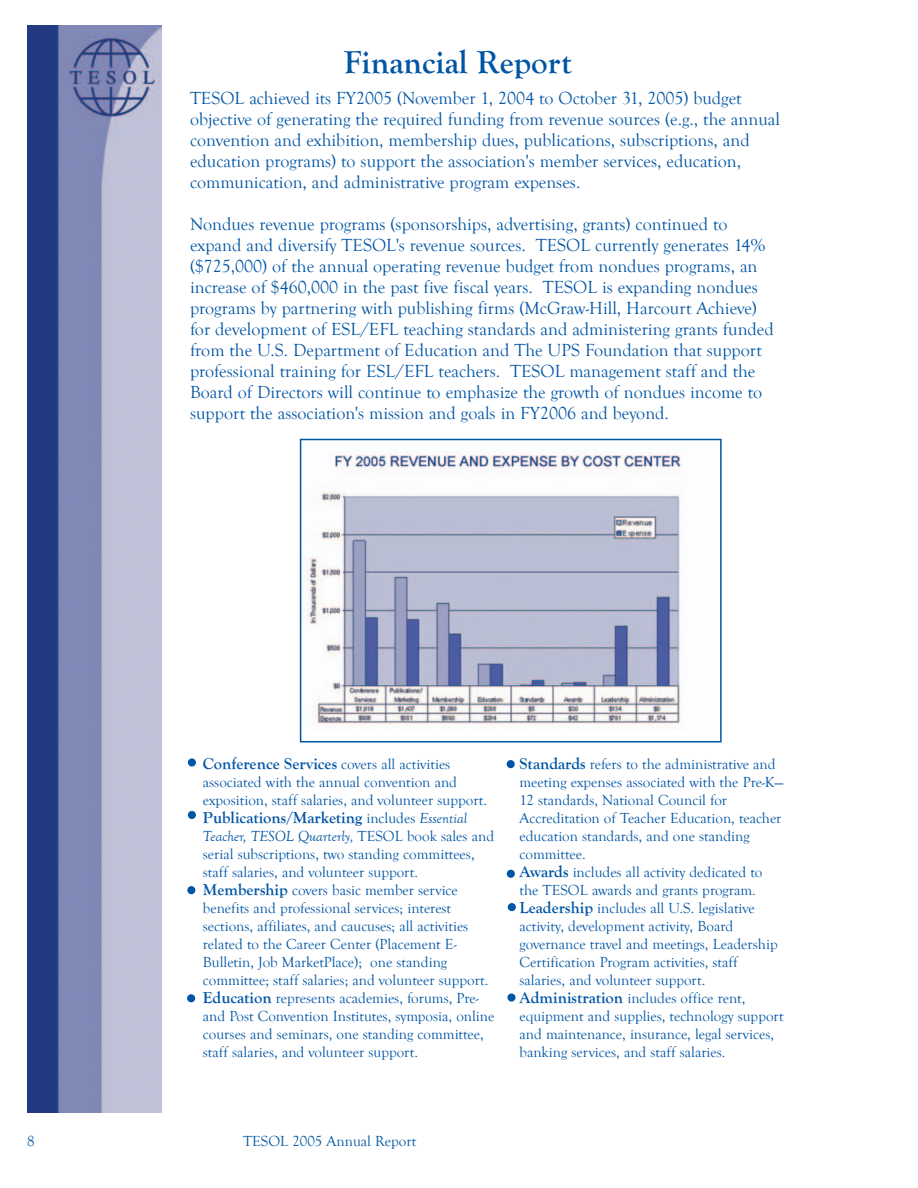
<style>
.page{position:relative;width:918px;height:1188px;background:#fff}
.page>*{position:absolute;margin:0;border:0;box-sizing:border-box;transform-origin:0 0}
.t1{font:700 33px "Goudy Old Style T";color:#0155a5}
.t2{font:18px/21px "Goudy Old Style T";color:#0155a5}
.t3{font:700 16.5px "Goudy Old Style T";color:#0155a5}
.t4{font:15px/18px "Goudy Old Style T";color:#0155a5}
.s1{font-weight:700;font-size:16.5px}
.s2{font-weight:400;font-size:15px}
.s3{font-weight:400;font-style:italic;font-size:15px}
.s4{font-style:italic}
</style>
<div class="page">
<img style="left:27px;top:26px;width:135px;height:1086px">
<div style="left:187px;top:886px;width:8px;height:8px;background:#0155a5;border-radius:50%"></div>
<div style="left:187px;top:994px;width:8px;height:8px;background:#0155a5;border-radius:50%"></div>
<div style="left:188px;top:811px;width:8px;height:8px;background:#0155a5;border-radius:50%"></div>
<div style="left:188px;top:758px;width:8px;height:9px;background:#0155a5;border-radius:50%"></div>
<div style="left:507px;top:760px;width:8px;height:8px;background:#0155a5;border-radius:50%"></div>
<div style="left:507px;top:870px;width:8px;height:8px;background:#0155a5;border-radius:50%"></div>
<div style="left:508px;top:903px;width:8px;height:8px;background:#0155a5;border-radius:50%"></div>
<img style="left:303px;top:452px;width:379px;height:275px">
<div style="left:300px;top:439px;width:422px;height:303px;border:2px solid #0155a5"></div>
<svg style="left:507px;top:993px;width:9px;height:9px"></svg>
<h1 class="t1" style="left:344px;top:44px;width:229px">Financial Report</h1>
<p class="t2" style="left:190px;top:88px;width:592px">TESOL achieved its FY2005 (November 1, 2004 to October 31, 2005) budget objective of generating the required funding from revenue sources (e.g., the annual convention and exhibition, membership dues, publications, subscriptions, and education programs) to support the association's member services, education, communication, and administrative program expenses.</p>
<p class="t2" style="left:190px;top:214px;width:585px">Nondues revenue programs (sponsorships, advertising, grants) continued to expand and diversify TESOL's revenue sources. TESOL currently generates 14% ($725,000) of the annual operating revenue budget from nondues programs, an increase of $460,000 in the past five fiscal years. TESOL is expanding nondues programs by partnering with publishing firms (McGraw-Hill, Harcourt Achieve) for development of ESL/EFL teaching standards and administering grants funded from the U.S. Department of Education and The UPS Foundation that support professional training for ESL/EFL teachers. TESOL management staff and the Board of Directors will continue to emphasize the growth of nondues income to support the association's mission and goals in FY2006 and beyond.</p>
<p class="t4" style="left:203px;top:755px;width:286px"><span class="s1">Conference Services</span> covers all activities associated with the annual convention and exposition, staff salaries, and volunteer support.</p>
<p class="t3" style="left:203px;top:808px;width:266px">Publications/Marketing <span class="s2">includes</span> <span class="s3">Essential</span></p>
<p class="t4" style="left:203px;top:827px;width:293px"><span class="s4">Teacher, TESOL Quarterly,</span> TESOL book sales and serial subscriptions, two standing committees, staff salaries, and volunteer support.<br><span class="s1">Membership</span> covers basic member service benefits and professional services; interest sections, affiliates, and caucuses; all activities related to the Career Center (Placement E-Bulletin, Job MarketPlace); one standing committee; staff salaries; and volunteer support.<br><span class="s1">Education</span> represents academies, forums, Pre&shy;and Post Convention Institutes, symposia, online courses and seminars, one standing committee, staff salaries, and volunteer support.</p>
<p class="t4" style="left:520px;top:755px;width:266px"><span class="s1">Standards</span> refers to the administrative and meeting expenses associated with the Pre-K— 12 standards, National Council for Accreditation of Teacher Education, teacher education standards, and one standing committee.<br><span class="s1">Awards</span> includes all activity dedicated to the TESOL awards and grants program.<br><span class="s1">Leadership</span> includes all U.S. legislative activity, development activity, Board governance travel and meetings, Leadership Certification Program activities, staff salaries, and volunteer support.<br><span class="s1">Administration</span> includes office rent, equipment and supplies, technology support and maintenance, insurance, legal services, banking services, and staff salaries.</p>
<p class="t4" style="left:27px;top:1132px;width:9px">8</p>
<p class="t4" style="left:243px;top:1132px;width:175px">TESOL 2005 Annual Report</p>
</div>
